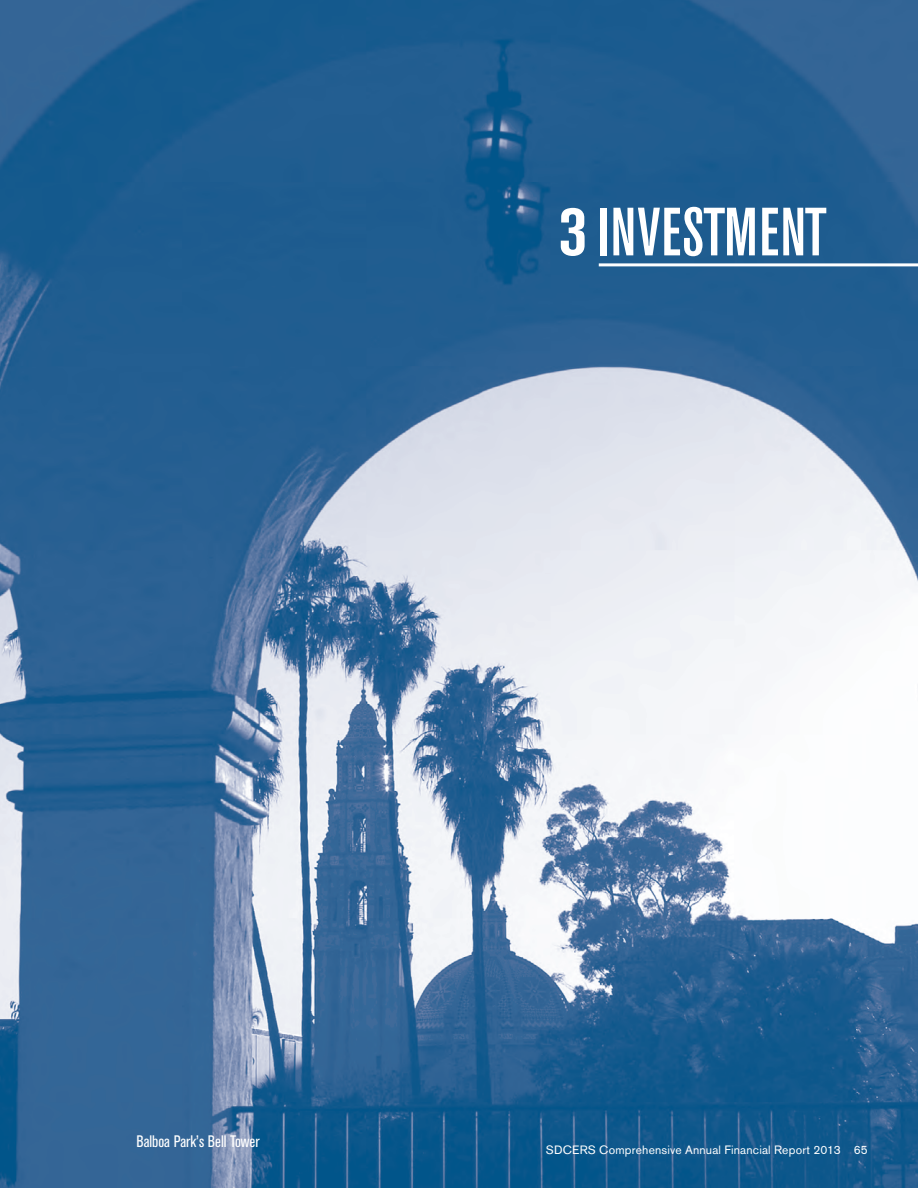
<style>
.page{position:relative;width:918px;height:1188px;background:#fff}
.page>*{position:absolute;margin:0;border:0;box-sizing:border-box;transform-origin:0 0}
.t1{font:500 condensed 67.5px "Akzidenz Grotesk BE";letter-spacing:.02em;color:#fff}
.t2{font:condensed 16.5px "Akzidenz Grotesk BE";color:#fff}
.t3{font:12px "Akzidenz Grotesk BE";letter-spacing:.02em;color:#fff}
.s1{font-weight:700;font-size:70.5px}
</style>
<div class="page">
<img style="left:1px;top:0;width:917px;height:1188px">
<hr style="left:599px;top:263px;width:319px;height:3px;background:#fff">
<p class="t1" style="left:559px;top:195px;width:270px"><span class="s1">3</span> INVESTMENT</p>
<p class="t2" style="left:136px;top:1132px;width:125px">Balboa Park’s Bell Tower</p>
<p class="t3" style="left:546px;top:1142px;width:324px">SDCERS Comprehensive Annual Financial Report 2013 65</p>
</div>
